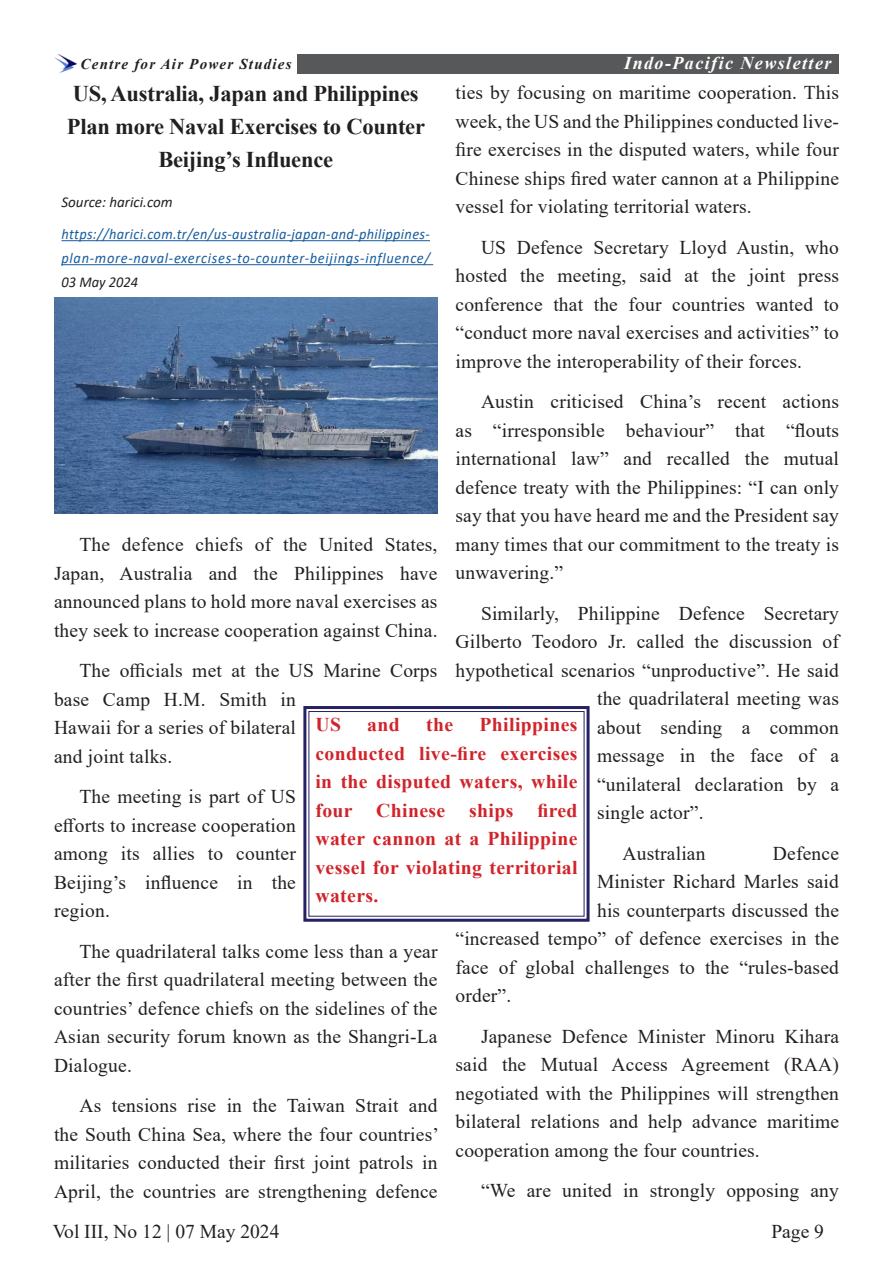
<style>
.page{position:relative;width:893px;height:1263px;background:#fff}
.page>*{position:absolute;margin:0;border:0;box-sizing:border-box;transform-origin:0 0}
.t1{font:700 22.5px/33px "Times New Roman";letter-spacing:-.01em;color:#231f20;text-align:center}
.t2{font:19.5px/28.5px "Times New Roman";letter-spacing:.01em;color:#231f20;text-align:justify}
.t3{font:700 19.5px/28.5px "Times New Roman";letter-spacing:.02em;color:#d1232a;text-align:justify}
.t4{font:italic 700 18px "Times New Roman";letter-spacing:.08em;color:#fff}
.t5{font:italic 15px/24px "Calibri";letter-spacing:.03em;color:#175d9e;scale:.96 1}
.t6{font:italic 700 15px "Times New Roman";letter-spacing:.08em;color:#231f20}
.t7{font:italic 15px "Calibri";color:#231f20}
.t8{font:italic 15px "Calibri";color:#231f20;scale:.96 1}
</style>
<div class="page">
<img style="left:54px;top:54px;width:22px;height:19px">
<div style="left:297px;top:54px;width:542px;height:20px;background:#57585a"></div>
<hr style="left:62px;top:240px;width:368px;height:1px;background:#175d9e">
<hr style="left:62px;top:264px;width:371px;height:1px;background:#175d9e">
<svg style="left:303px;top:706px;width:287px;height:216px"></svg>
<img style="left:54px;top:297px;width:383px;height:216px">
<p class="t6" style="left:81px;top:59px;width:213px">Centre for Air Power Studies</p>
<p class="t4" style="left:624px;top:57px;width:209px">Indo-Pacific Newsletter</p>
<p class="t1" style="left:67px;top:79px;width:360px">US, Australia, Japan and Philippines<br>Plan more Naval Exercises to Counter<br>Beijing’s Influence</p>
<p class="t7" style="left:61px;top:197px;width:113px">Source: harici.com</p>
<p class="t5" style="left:62px;top:223px;width:385px">https://harici.com.tr/en/us-australia-japan-and-philippines&shy;plan-more-naval-exercises-to-counter-beijings-influence/</p>
<p class="t8" style="left:61px;top:276px;width:81px">03 May 2024</p>
<p class="t2" style="left:455px;top:78px;width:385px">ties by focusing on maritime cooperation. This week, the US and the Philippines conducted live&shy;fire exercises in the disputed waters, while four Chinese ships fired water cannon at a Philippine vessel for violating territorial waters.</p>
<p class="t2" style="left:455px;top:232px;width:385px;text-indent:26px">US Defence Secretary Lloyd Austin, who hosted the meeting, said at the joint press conference that the four countries wanted to “conduct more naval exercises and activities” to improve the interoperability of their forces.</p>
<p class="t2" style="left:455px;top:387px;width:385px;text-indent:26px">Austin criticised China’s recent actions as “irresponsible behaviour” that “flouts international law” and recalled the mutual defence treaty with the Philippines: “I can only say that you have heard me and the President say many times that our commitment to the treaty is unwavering.”</p>
<p class="t2" style="left:481px;top:598px;width:359px">Similarly, Philippine Defence Secretary</p>
<p class="t2" style="left:455px;top:627px;width:385px">Gilberto Teodoro Jr. called the discussion of</p>
<p class="t2" style="left:455px;top:655px;width:385px">hypothetical scenarios “unproductive”. He said</p>
<p class="t2" style="left:597px;top:684px;width:243px">the quadrilateral meeting was</p>
<p class="t2" style="left:597px;top:712px;width:243px">about sending a common</p>
<p class="t2" style="left:597px;top:741px;width:243px">message in the face of a</p>
<p class="t2" style="left:597px;top:769px;width:243px">“unilateral declaration by a</p>
<p class="t2" style="left:597px;top:798px;width:108px">single actor”.</p>
<p class="t2" style="left:623px;top:838px;width:84px">Australian</p>
<p class="t2" style="left:773px;top:838px;width:68px">Defence</p>
<p class="t2" style="left:597px;top:867px;width:243px">Minister Richard Marles said</p>
<p class="t2" style="left:597px;top:895px;width:243px">his counterparts discussed the</p>
<p class="t2" style="left:455px;top:924px;width:385px">“increased tempo” of defence exercises in the</p>
<p class="t2" style="left:455px;top:952px;width:385px">face of global challenges to the “rules-based</p>
<p class="t2" style="left:455px;top:981px;width:57px">order”.</p>
<p class="t2" style="left:455px;top:1021px;width:385px;text-indent:26px">Japanese Defence Minister Minoru Kihara said the Mutual Access Agreement (RAA) negotiated with the Philippines will strengthen bilateral relations and help advance maritime cooperation among the four countries.</p>
<p class="t2" style="left:481px;top:1176px;width:359px">“We are united in strongly opposing any</p>
<p class="t2" style="left:54px;top:530px;width:385px;text-indent:26px">The defence chiefs of the United States, Japan, Australia and the Philippines have announced plans to hold more naval exercises as they seek to increase cooperation against China.</p>
<p class="t2" style="left:54px;top:658px;width:385px;text-align:left;text-indent:26px">The officials met at the US Marine Corps base Camp H.M. Smith in<br>Hawaii for a series of bilateral<br>and joint talks.</p>
<p class="t2" style="left:54px;top:784px;width:243px;text-indent:26px">The meeting is part of US efforts to increase cooperation among its allies to counter Beijing’s influence in the region.</p>
<p class="t2" style="left:54px;top:939px;width:385px;text-indent:26px">The quadrilateral talks come less than a year after the first quadrilateral meeting between the countries’ defence chiefs on the sidelines of the Asian security forum known as the Shangri-La Dialogue.</p>
<p class="t2" style="left:54px;top:1091px;width:386px;text-indent:26px">As tensions rise in the Taiwan Strait and the South China Sea, where the four countries’ militaries conducted their first joint patrols in April, the countries are strengthening defence</p>
<p class="t3" style="left:315px;top:712px;width:264px;text-indent:164px">Philippines conducted live-fire exercises in the disputed waters, while four Chinese ships fired water cannon at a Philippine vessel for violating territorial waters.</p>
<p class="t3" style="left:315px;top:712px;width:27px">US</p>
<p class="t3" style="left:367px;top:712px;width:34px">and</p>
<p class="t3" style="left:426px;top:712px;width:29px">the</p>
<p class="t2" style="left:53px;top:1218px;width:228px">Vol III, No 12 | 07 May 2024</p>
<p class="t2" style="left:771px;top:1218px;width:54px">Page 9</p>
</div>
